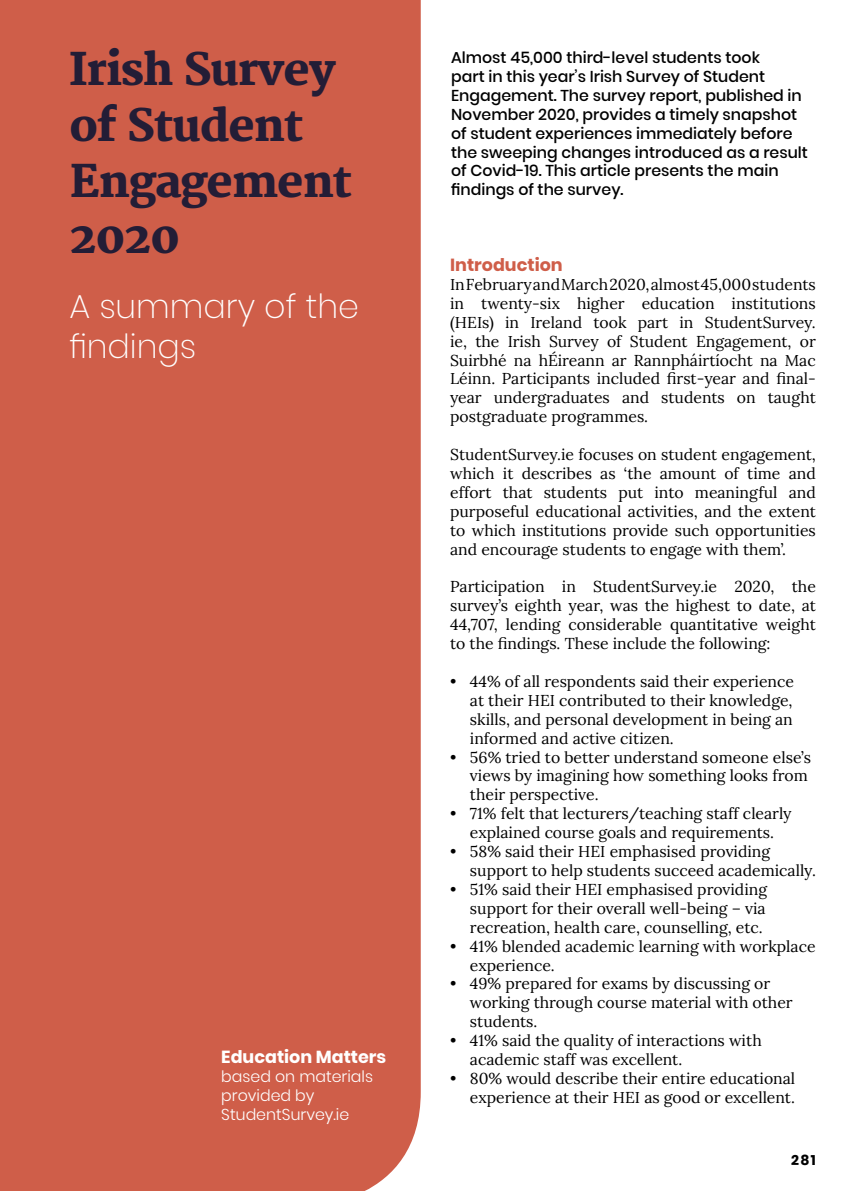
<style>
.page{position:relative;width:844px;height:1191px;background:#fff}
.page>*{position:absolute;margin:0;border:0;box-sizing:border-box;transform-origin:0 0}
.Header_1{font:800 43.75px/56px "Merriweather";letter-spacing:-.025em;color:#231d36}
.Header_2{font:200 33.25px/40.2px "Poppins";color:#fff}
.author{font:700 17.5px "Poppins";color:#fff}
.Header_3{font:700 17.5px "Poppins";color:#cf5e49}
.t1{font:15.75px/18.9px "Lora";color:#000;text-align:justify}
.Summary{font:500 15.75px/18.9px "Poppins";color:#000}
.author_function{font:300 15.75px/18.9px "Poppins";color:#fff}
.style_for_footer_pag{font:700 14px "Poppins";color:#000}
</style>
<div class="page">
<div style="left:0;top:0;width:420px;height:1191px;background:#cf5e49"></div>
<p class="Header_1" style="left:69px;top:43px;width:284px">Irish Survey of Student<br>Engagement<br>2020</p>
<p class="Header_2" style="left:69px;top:286px;width:291px">A summary of the findings</p>
<p class="author" style="left:221px;top:1046px;width:166px">Education Matters</p>
<p class="author_function" style="left:221px;top:1067px;width:153px">based on materials provided by<br>StudentSurvey.ie</p>
<p class="Summary" style="left:451px;top:48px;width:358px">Almost 45,000 third-level students took<br>part in this year’s Irish Survey of Student Engagement. The survey report, published in November 2020, provides a timely snapshot of student experiences immediately before the sweeping changes introduced as a result of Covid-19. This article presents the main findings of the survey.</p>
<p class="Header_3" style="left:450px;top:255px;width:114px">Introduction</p>
<p class="t1" style="left:450px;top:274px;width:367px">In February and March 2020, almost 45,000 students in twenty-six higher education institutions (HEIs) in Ireland took part in StudentSurvey. ie, the Irish Survey of Student Engagement, or Suirbhé na hÉireann ar Rannpháirtíocht na Mac Léinn. Participants included first-year and final&shy;year undergraduates and students on taught postgraduate programmes.</p>
<p class="t1" style="left:450px;top:444px;width:367px">StudentSurvey.ie focuses on student engagement, which it describes as ‘the amount of time and effort that students put into meaningful and purposeful educational activities, and the extent to which institutions provide such opportunities and encourage students to engage with them’.</p>
<p class="t1" style="left:450px;top:576px;width:367px">Participation in StudentSurvey.ie 2020, the survey’s eighth year, was the highest to date, at 44,707, lending considerable quantitative weight to the findings. These include the following:</p>
<p class="t1" style="left:470px;top:671px;width:325px;text-indent:-20px">• 44% of all respondents said their experience at their HEI contributed to their knowledge, skills, and personal development in being an informed and active citizen.</p>
<p class="t1" style="left:470px;top:746px;width:342px;text-align:left;text-indent:-20px">• 56% tried to better understand someone else’s views by imagining how something looks from their perspective.</p>
<p class="t1" style="left:450px;top:803px;width:343px;text-align:center">• 71% felt that lecturers/teaching staff clearly explained course goals and requirements.</p>
<p class="t1" style="left:470px;top:841px;width:347px;text-indent:-20px">• 58% said their HEI emphasised providing support to help students succeed academically.</p>
<p class="t1" style="left:470px;top:879px;width:298px;text-indent:-20px">• 51% said their HEI emphasised providing support for their overall well-being – via recreation, health care, counselling, etc.</p>
<p class="t1" style="left:470px;top:935px;width:347px;text-indent:-20px">• 41% blended academic learning with workplace experience.</p>
<p class="t1" style="left:470px;top:973px;width:324px;text-align:left;text-indent:-20px">• 49% prepared for exams by discussing or working through course material with other students.</p>
<p class="t1" style="left:470px;top:1030px;width:293px;text-indent:-20px">• 41% said the quality of interactions with academic staff was excellent.</p>
<p class="t1" style="left:450px;top:1068px;width:346px;text-align:right">• 80% would describe their entire educational experience at their HEI as good or excellent.</p>
<p class="style_for_footer_pag" style="left:790px;top:1152px;width:26px">281</p>
</div>
